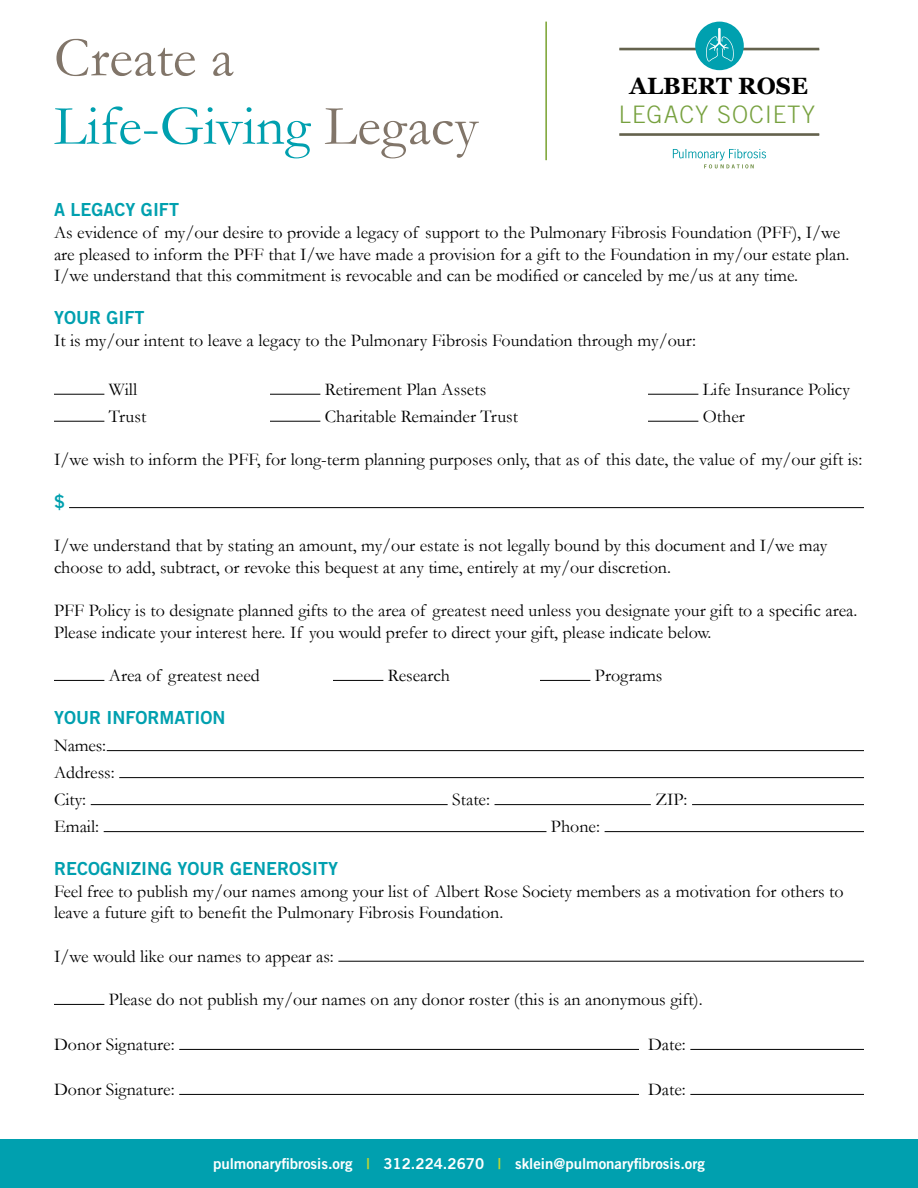
<style>
.page{position:relative;width:918px;height:1188px;background:#fff}
.page>*{position:absolute;margin:0;border:0;box-sizing:border-box;transform-origin:0 0}
.t1{font:57px/68.4px "Garamond";color:#817569}
.t2{font:300 24.15px "Trade Gothic";letter-spacing:.045em;color:#77a13f}
.t3{font:700 23.4px "Georgia";color:#000}
.t4{font:18px/21.6px "Garamond";color:#000}
.t5{font:18px "Trade Gothic LT Std Bd 2";color:#00a0af}
.t6{font:15px "Trade Gothic LT Std Bd 2";color:#fff}
.s1{color:#00a0af}
.s2{color:#c1d72f}
</style>
<div class="page">
<hr style="left:619px;top:48px;width:200px;height:2px;background:#64624d">
<hr style="left:619px;top:133px;width:200px;height:3px;background:#64624d">
<svg style="left:673px;top:149px;width:93px;height:19px"></svg>
<div style="left:695px;top:22px;width:49px;height:48px;background:#00a0af;border-radius:50%"></div>
<svg style="left:706px;top:28px;width:28px;height:34px"></svg>
<hr style="left:545px;top:22px;width:2px;height:138px;background:#78a22f">
<hr style="left:54px;top:394px;width:50px;height:1px;background:#000">
<hr style="left:270px;top:394px;width:50px;height:1px;background:#000">
<hr style="left:648px;top:394px;width:50px;height:1px;background:#000">
<hr style="left:54px;top:421px;width:50px;height:1px;background:#000">
<hr style="left:270px;top:421px;width:50px;height:1px;background:#000">
<hr style="left:648px;top:421px;width:50px;height:1px;background:#000">
<hr style="left:69px;top:507px;width:795px;height:1px;background:#000">
<hr style="left:54px;top:680px;width:50px;height:1px;background:#000">
<hr style="left:333px;top:680px;width:50px;height:1px;background:#000">
<hr style="left:540px;top:680px;width:50px;height:1px;background:#000">
<hr style="left:107px;top:750px;width:757px;height:1px;background:#000">
<hr style="left:119px;top:777px;width:745px;height:1px;background:#000">
<hr style="left:91px;top:804px;width:357px;height:1px;background:#000">
<hr style="left:495px;top:804px;width:156px;height:1px;background:#000">
<hr style="left:692px;top:804px;width:172px;height:1px;background:#000">
<hr style="left:104px;top:831px;width:442px;height:1px;background:#000">
<hr style="left:605px;top:831px;width:259px;height:1px;background:#000">
<hr style="left:338px;top:961px;width:526px;height:1px;background:#000">
<hr style="left:54px;top:1004px;width:50px;height:1px;background:#000">
<hr style="left:179px;top:1049px;width:460px;height:1px;background:#000">
<hr style="left:690px;top:1049px;width:174px;height:1px;background:#000">
<hr style="left:179px;top:1094px;width:460px;height:1px;background:#000">
<hr style="left:690px;top:1094px;width:174px;height:1px;background:#000">
<div style="left:0;top:1139px;width:918px;height:49px;background:#00a0af"></div>
<h1 class="t1" style="left:54px;top:22px;width:426px">Create a<br><span class="s1">Life-Giving</span> Legacy</h1>
<p class="t3" style="left:629px;top:71px;width:180px">ALBERT ROSE</p>
<h2 class="t2" style="left:619px;top:100px;width:198px">LEGACY SOCIETY</h2>
<p class="t5" style="left:54px;top:199px;width:127px">A LEGACY GIFT</p>
<p class="t4" style="left:54px;top:221px;width:797px">As evidence of my/our desire to provide a legacy of support to the Pulmonary Fibrosis Foundation (PFF), I/we are pleased to inform the PFF that I/we have made a provision for a gift to the Foundation in my/our estate plan.<br>I/we understand that this commitment is revocable and can be modified or canceled by me/us at any time.</p>
<p class="t5" style="left:54px;top:307px;width:92px">YOUR GIFT</p>
<p class="t4" style="left:54px;top:329px;width:644px">It is my/our intent to leave a legacy to the Pulmonary Fibrosis Foundation through my/our:</p>
<p class="t4" style="left:109px;top:378px;width:30px">Will</p>
<p class="t4" style="left:325px;top:378px;width:163px">Retirement Plan Assets</p>
<p class="t4" style="left:703px;top:378px;width:149px">Life Insurance Policy</p>
<p class="t4" style="left:109px;top:405px;width:39px">Trust</p>
<p class="t4" style="left:325px;top:405px;width:195px">Charitable Remainder Trust</p>
<p class="t4" style="left:703px;top:405px;width:43px">Other</p>
<p class="t4" style="left:54px;top:448px;width:810px">I/we wish to inform the PFF, for long-term planning purposes only, that as of this date, the value of my/our gift is:</p>
<p class="t5" style="left:54px;top:490px;width:12px">$</p>
<p class="t4" style="left:54px;top:534px;width:775px">I/we understand that by stating an amount, my/our estate is not legally bound by this document and I/we may choose to add, subtract, or revoke this bequest at any time, entirely at my/our discretion.</p>
<p class="t4" style="left:54px;top:599px;width:805px">PFF Policy is to designate planned gifts to the area of greatest need unless you designate your gift to a specific area.<br>Please indicate your interest here. If you would prefer to direct your gift, please indicate below.</p>
<p class="t4" style="left:109px;top:664px;width:152px">Area of greatest need</p>
<p class="t4" style="left:388px;top:664px;width:64px">Research</p>
<p class="t4" style="left:595px;top:664px;width:69px">Programs</p>
<p class="t5" style="left:54px;top:706px;width:173px">YOUR INFORMATION</p>
<p class="t4" style="left:54px;top:731px;width:62px;line-height:27px">Names:<br>Address:<br>City:</p>
<p class="t4" style="left:452px;top:788px;width:39px">State:</p>
<p class="t4" style="left:655px;top:788px;width:34px">ZIP:</p>
<p class="t4" style="left:54px;top:815px;width:47px">Email:</p>
<p class="t4" style="left:551px;top:815px;width:51px">Phone:</p>
<p class="t5" style="left:54px;top:858px;width:286px">RECOGNIZING YOUR GENEROSITY</p>
<p class="t4" style="left:54px;top:880px;width:791px">Feel free to publish my/our names among your list of Albert Rose Society members as a motivation for others to leave a future gift to benefit the Pulmonary Fibrosis Foundation.</p>
<p class="t4" style="left:54px;top:945px;width:281px">I/we would like our names to appear as:</p>
<p class="t4" style="left:109px;top:988px;width:595px">Please do not publish my/our names on any donor roster (this is an anonymous gift).</p>
<p class="t4" style="left:54px;top:1033px;width:122px">Donor Signature:</p>
<p class="t4" style="left:648px;top:1033px;width:39px">Date:</p>
<p class="t4" style="left:54px;top:1078px;width:122px">Donor Signature:</p>
<p class="t4" style="left:648px;top:1078px;width:39px">Date:</p>
<p class="t6" style="left:213px;top:1154px;width:493px">pulmonaryfibrosis.org <span class="s2">|</span> 312.224.2670 <span class="s2">|</span> sklein@pulmonaryfibrosis.org</p>
</div>
